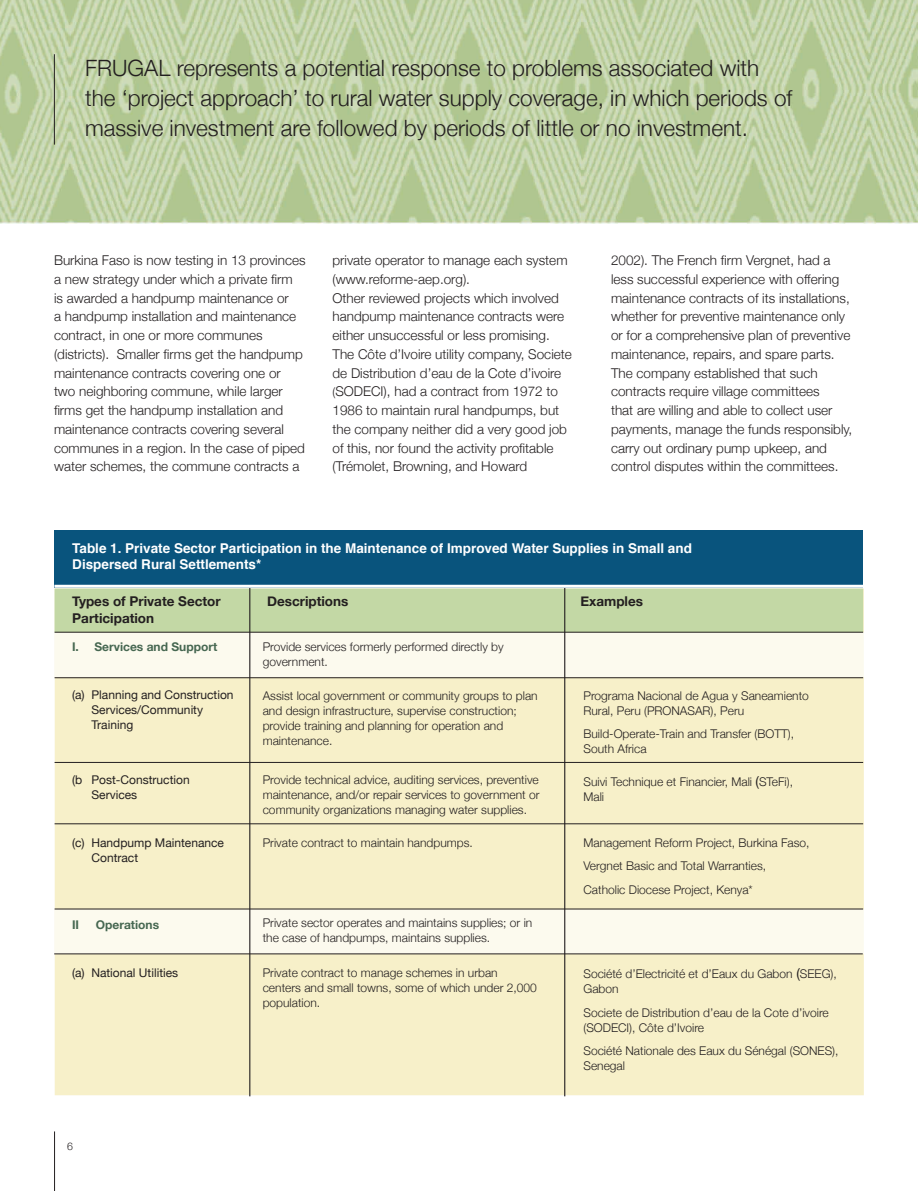
<style>
.page{position:relative;width:918px;height:1191px;background:#fff}
.page>*{position:absolute;margin:0;border:0;box-sizing:border-box;transform-origin:0 0}
.t1{font:300 22.5px/30px "Helvetica Neue";color:#231f20}
.t2{font:300 13.5px/18.8px "Helvetica Neue";color:#231f20}
.t3{font:700 13.5px/16.5px "Helvetica";color:#fff}
.t4{font:700 13.5px/16.5px "Helvetica Neue";color:#231f20}
.t5{font:300 12px/15px "Helvetica Neue";color:#231f20}
.t6{font:12px/15px "Helvetica Neue";color:#231f20}
.t7{font:700 12px "Helvetica Neue";color:#466751}
.s1{font-size:12px}
.s2{font-weight:400;font-size:13.5px}
</style>
<div class="page">
<hr style="left:54px;top:1131px;width:1px;height:60px;background:#231f20">
<img style="left:0;top:0;width:918px;height:223px">
<div style="left:55px;top:677px;width:809px;height:418px;background:#f7f0c9"></div>
<div style="left:55px;top:909px;width:809px;height:45px;background:#fcfaee"></div>
<svg style="left:55px;top:588px;width:809px;height:89px"></svg>
<hr style="left:249px;top:570px;width:1px;height:526px;background:#231f20">
<hr style="left:564px;top:568px;width:1px;height:528px;background:#231f20">
<div style="left:55px;top:530px;width:808px;height:57px;background:#09547d"></div>
<hr style="left:55px;top:677px;width:808px;height:1px;background:#231f20">
<hr style="left:55px;top:762px;width:808px;height:1px;background:#231f20">
<hr style="left:55px;top:823px;width:808px;height:1px;background:#231f20">
<hr style="left:55px;top:632px;width:808px;height:1px;background:#231f20">
<hr style="left:55px;top:908px;width:808px;height:1px;background:#231f20">
<hr style="left:54px;top:953px;width:809px;height:1px;background:#231f20">
<hr style="left:54px;top:585px;width:809px;height:3px;background:#fff">
<hr style="left:54px;top:54px;width:1px;height:91px;background:#231f20">
<p class="t1" style="left:85px;top:52px;width:709px">FRUGAL represents a potential response to problems associated with the ‘project approach’ to rural water supply coverage, in which periods of massive investment are followed by periods of little or no investment.</p>
<p class="t2" style="left:54px;top:251px;width:253px">Burkina Faso is now testing in 13 provinces a new strategy under which a private firm<br>is awarded a handpump maintenance or<br>a handpump installation and maintenance contract, in one or more communes (districts). Smaller firms get the handpump maintenance contracts covering one or two neighboring commune, while larger firms get the handpump installation and maintenance contracts covering several communes in a region. In the case of piped water schemes, the commune contracts a</p>
<p class="t2" style="left:333px;top:251px;width:237px">private operator to manage each system (www.reforme-aep.org).</p>
<p class="t2" style="left:333px;top:288px;width:241px">Other reviewed projects which involved handpump maintenance contracts were either unsuccessful or less promising.<br>The Côte d’Ivoire utility company, Societe de Distribution d’eau de la Cote d’ivoire <span class="s1">(</span>SODECI), had a contract from 1 972 to<br>1 986 to maintain rural handpumps, but the company neither did a very good job of this, nor found the activity profitable (Trémolet, Browning, and Howard</p>
<p class="t2" style="left:611px;top:251px;width:241px">2002). The French firm Vergnet, had a less successful experience with offering maintenance contracts of its installations, whether for preventive maintenance only or for a comprehensive plan of preventive maintenance, repairs, and spare parts.</p>
<p class="t2" style="left:611px;top:363px;width:243px">The company established that such contracts require village committees<br>that are willing and able to collect user payments, manage the funds responsibly, carry out ordinary pump upkeep, and control disputes within the committees.</p>
<p class="t3" style="left:72px;top:539px;width:621px">Table 1. Private Sector Participation in the Maintenance of Improved Water Supplies in Small and<br>Dispersed Rural Settlements*</p>
<p class="t4" style="left:72px;top:593px;width:150px">Types of Private Sector<br>Participation</p>
<p class="t4" style="left:267px;top:593px;width:83px">Descriptions</p>
<p class="t4" style="left:580px;top:593px;width:64px">Examples</p>
<p class="t7" style="left:72px;top:639px;width:147px">I. Services and Support</p>
<p class="t5" style="left:263px;top:639px;width:242px">Provide services formerly performed directly by government.</p>
<p class="t6" style="left:92px;top:687px;width:144px;text-indent:-20px">(a) Planning and Construction<br>Services/Community<br>Training</p>
<p class="t5" style="left:583px;top:687px;width:227px">Programa Nacional de Agua y Saneamiento<br>Rural, Peru (PRONASAR), Peru</p>
<p class="t5" style="left:583px;top:726px;width:212px">Build-Operate-Train and Transfer (BOTT),</p>
<p class="t5" style="left:583px;top:741px;width:65px">South Africa</p>
<p class="t5" style="left:263px;top:687px;width:276px">Assist local government or community groups to plan and design infrastructure, supervise construction; provide training and planning for operation and maintenance.</p>
<p class="t6" style="left:92px;top:772px;width:100px;text-indent:-20px">(b Post-Construction<br>Services</p>
<p class="t5" style="left:583px;top:773px;width:211px">Suivi Technique et Financier, Mali <span class="s2">(</span>STeFi),<br>Mali</p>
<p class="t5" style="left:263px;top:772px;width:278px;text-align:justify">Provide technical advice, auditing services, preventive maintenance, and/or repair services to government or community organizations managing water supplies.</p>
<p class="t6" style="left:92px;top:834px;width:134px;text-indent:-20px">(c) Handpump Maintenance<br>Contract</p>
<p class="t5" style="left:583px;top:834px;width:228px">Management Reform Project, Burkina Faso,</p>
<p class="t5" style="left:583px;top:858px;width:184px">Vergnet Basic and Total Warranties,</p>
<p class="t5" style="left:583px;top:881px;width:171px">Catholic Diocese Project, Kenya*</p>
<p class="t5" style="left:263px;top:834px;width:212px">Private contract to maintain handpumps.</p>
<p class="t7" style="left:72px;top:917px;width:9px">II</p>
<p class="t7" style="left:96px;top:917px;width:65px">Operations</p>
<p class="t5" style="left:263px;top:915px;width:271px">Private sector operates and maintains supplies; or in the case of handpumps, maintains supplies.</p>
<p class="t6" style="left:72px;top:964px;width:108px">(a) National Utilities</p>
<p class="t5" style="left:583px;top:966px;width:255px">Société d’Electricité et d’Eaux du Gabon <span class="s2">(</span>SEEG),<br>Gabon</p>
<p class="t5" style="left:583px;top:1004px;width:247px">Societe de Distribution d’eau de la Cote d’ivoire (SODECI), Côte d’Ivoire</p>
<p class="t5" style="left:583px;top:1043px;width:256px">Société Nationale des Eaux du Sénégal (SONES),<br>Senegal</p>
<p class="t5" style="left:263px;top:964px;width:276px">Private contract to manage schemes in urban centers and small towns, some of which under 2,000 population.</p>
</div>
